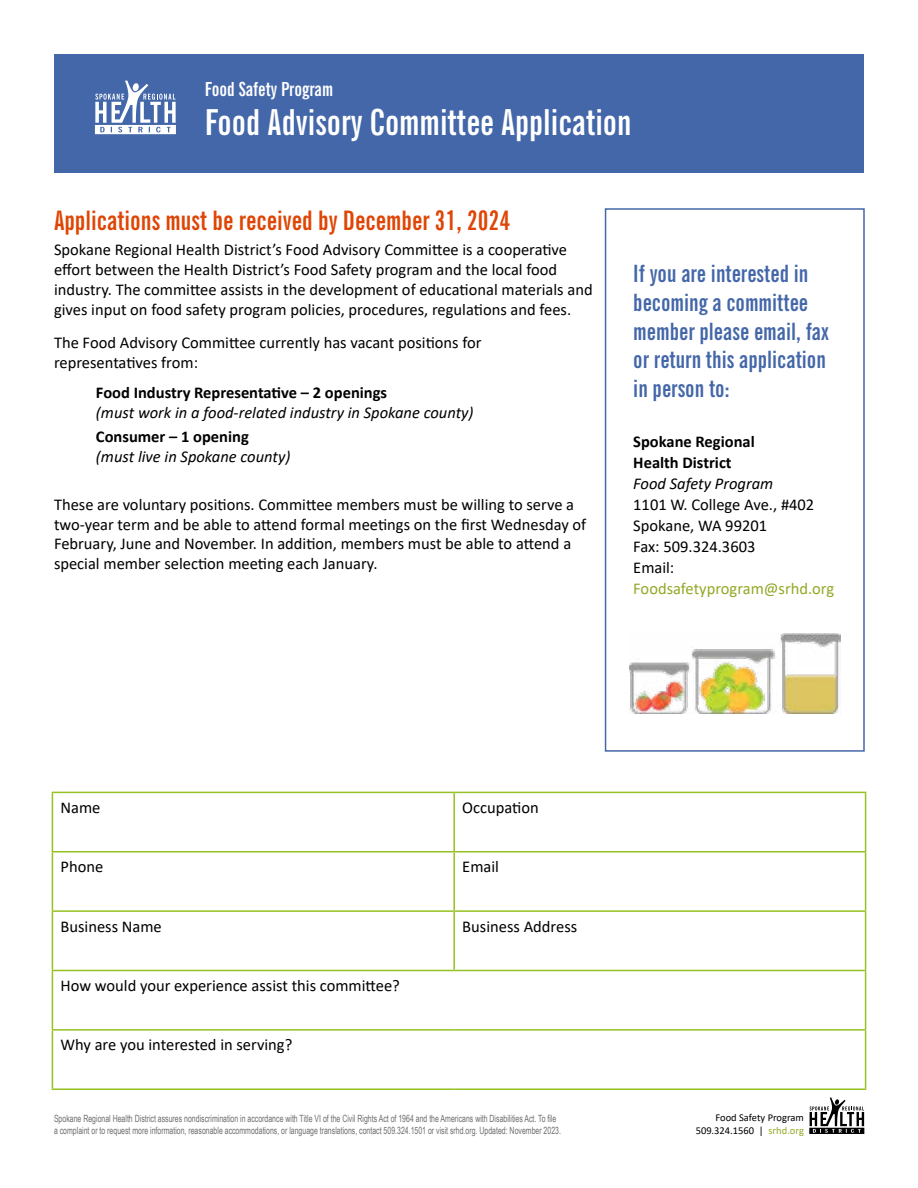
<style>
.page{position:relative;width:918px;height:1188px;background:#fff}
.page>*{position:absolute;margin:0;border:0;box-sizing:border-box;transform-origin:0 0}
.t1{font:700 extra-condensed 36px "News Gothic BT";color:#fff}
.t2{font:700 extra-condensed 27px "News Gothic BT";color:#df4505}
.t3{font:700 extra-condensed 24px/28.8px "News Gothic BT";color:#4467a9}
.t4{font:700 extra-condensed 19.5px "News Gothic BT";color:#fff}
.t5{font:16.5px/19.8px "Calibri";color:#000}
.t6{font:italic 16.5px "Calibri";color:#000}
.t7{font:700 16.5px/21px "Calibri";color:#000}
.t8{font:16.5px "Calibri";color:#93a825}
.t9{font:10.5px/12.6px "Calibri";color:#000;text-align:right}
.t10{font:10.05px/12px "Arial Narrow";color:#6d6e71;scale:.85 1}
.s1{color:#93a825}
</style>
<div class="page">
<svg style="left:53px;top:793px;width:812px;height:295px"></svg>
<hr style="left:52px;top:792px;width:402px;height:1px;background:#95c122">
<hr style="left:52px;top:793px;width:1px;height:58px;background:#95c122">
<hr style="left:454px;top:792px;width:412px;height:1px;background:#95c122">
<hr style="left:453px;top:793px;width:2px;height:58px;background:#95c122">
<hr style="left:865px;top:793px;width:1px;height:58px;background:#95c122">
<hr style="left:52px;top:851px;width:402px;height:2px;background:#95c122">
<hr style="left:52px;top:853px;width:1px;height:57px;background:#95c122">
<hr style="left:454px;top:851px;width:412px;height:2px;background:#95c122">
<hr style="left:453px;top:853px;width:2px;height:57px;background:#95c122">
<hr style="left:865px;top:853px;width:1px;height:57px;background:#95c122">
<hr style="left:52px;top:910px;width:402px;height:2px;background:#95c122">
<hr style="left:52px;top:912px;width:1px;height:58px;background:#95c122">
<hr style="left:454px;top:910px;width:412px;height:2px;background:#95c122">
<hr style="left:453px;top:912px;width:2px;height:58px;background:#95c122">
<hr style="left:865px;top:912px;width:1px;height:58px;background:#95c122">
<hr style="left:52px;top:970px;width:402px;height:1px;background:#95c122">
<hr style="left:52px;top:971px;width:1px;height:58px;background:#95c122">
<hr style="left:454px;top:970px;width:412px;height:1px;background:#95c122">
<hr style="left:865px;top:971px;width:1px;height:58px;background:#95c122">
<hr style="left:52px;top:1029px;width:402px;height:2px;background:#95c122">
<hr style="left:52px;top:1031px;width:1px;height:57px;background:#95c122">
<hr style="left:454px;top:1029px;width:412px;height:2px;background:#95c122">
<hr style="left:865px;top:1031px;width:1px;height:57px;background:#95c122">
<hr style="left:52px;top:1088px;width:402px;height:2px;background:#95c122">
<hr style="left:454px;top:1088px;width:412px;height:2px;background:#95c122">
<svg style="left:809px;top:1098px;width:55px;height:36px"></svg>
<div style="left:605px;top:208px;width:260px;height:544px;border:2px solid #4467a9"></div>
<div style="left:54px;top:54px;width:810px;height:119px;background:#4467a9"></div>
<svg style="left:95px;top:81px;width:81px;height:53px"></svg>
<img style="left:629px;top:633px;width:211px;height:81px">
<p class="t4" style="left:205px;top:77px;width:130px">Food Safety Program</p>
<h1 class="t1" style="left:205px;top:100px;width:428px">Food Advisory Committee Application</h1>
<h2 class="t2" style="left:54px;top:204px;width:458px">Applications must be received by December 31, 2024</h2>
<p class="t5" style="left:54px;top:239px;width:540px">Spokane Regional Health District’s Food Advisory Committee is a cooperative effort between the Health District’s Food Safety program and the local food industry. The committee assists in the development of educational materials and gives input on food safety program policies, procedures, regulations and fees.</p>
<p class="t5" style="left:54px;top:332px;width:429px">The Food Advisory Committee currently has vacant positions for representatives from:</p>
<p class="t7" style="left:96px;top:382px;width:293px">Food Industry Representative – 2 openings</p>
<p class="t6" style="left:96px;top:401px;width:379px">(must work in a food-related industry in Spokane county)</p>
<p class="t7" style="left:96px;top:426px;width:154px">Consumer – 1 opening</p>
<p class="t6" style="left:96px;top:445px;width:196px">(must live in Spokane county)</p>
<p class="t5" style="left:54px;top:494px;width:534px">These are voluntary positions. Committee members must be willing to serve a two-year term and be able to attend formal meetings on the first Wednesday of February, June and November. In addition, members must be able to attend a special member selection meeting each January.</p>
<h3 class="t3" style="left:633px;top:259px;width:197px">If you are interested in becoming a committee member please email, fax or return this application in person to:</h3>
<p class="t7" style="left:633px;top:431px;width:123px">Spokane Regional<br>Health District</p>
<p class="t6" style="left:633px;top:472px;width:141px">Food Safety Program</p>
<p class="t5" style="left:633px;top:494px;width:183px;line-height:21px">1101 W. College Ave., #402<br>Spokane, WA 99201<br>Fax: 509.324.3603<br>Email:</p>
<p class="t8" style="left:633px;top:577px;width:203px">Foodsafetyprogram@srhd.org</p>
<p class="t5" style="left:61px;top:797px;width:41px">Name</p>
<p class="t5" style="left:462px;top:797px;width:78px">Occupation</p>
<p class="t5" style="left:61px;top:856px;width:44px">Phone</p>
<p class="t5" style="left:462px;top:856px;width:38px">Email</p>
<p class="t5" style="left:61px;top:916px;width:103px">Business Name</p>
<p class="t5" style="left:462px;top:916px;width:116px">Business Address</p>
<p class="t5" style="left:61px;top:975px;width:341px">How would your experience assist this committee?</p>
<p class="t5" style="left:61px;top:1035px;width:233px">Why are you interested in serving?</p>
<p class="t10" style="left:54px;top:1112px;width:598px">Spokane Regional Health District assures nondiscrimination in accordance with Title VI of the Civil Rights Act of 1964 and the Americans with Disabilities Act. To file a complaint or to request more information, reasonable accommodations, or language translations, contact 509.324.1501 or visit srhd.org. Updated: November 2023.</p>
<p class="t9" style="left:696px;top:1111px;width:110px">Food Safety Program<br>509.324.1560 | <span class="s1">srhd.org</span></p>
</div>
